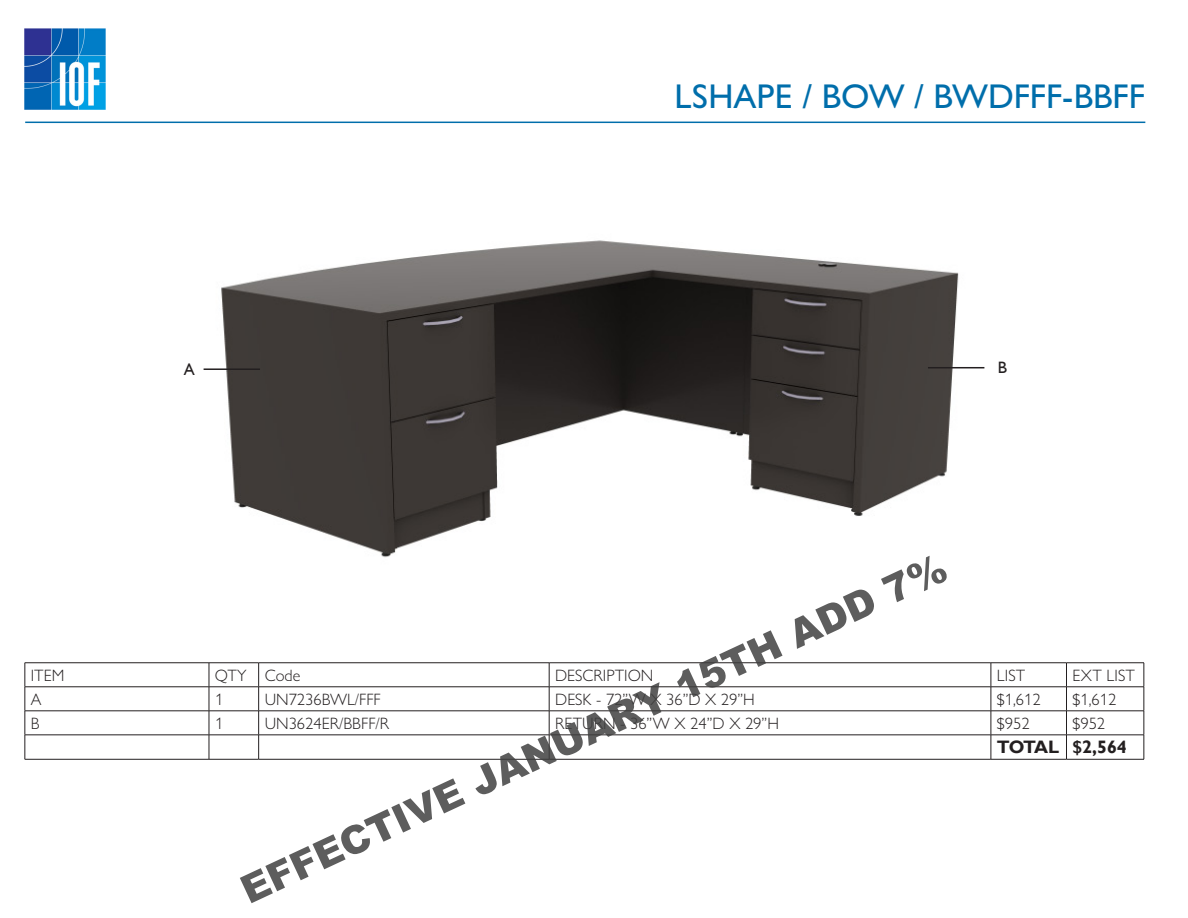
<style>
.page{position:relative;width:1188px;height:918px;background:#fff}
.page>*{position:absolute;margin:0;border:0;box-sizing:border-box;transform-origin:0 0}
.t1{font:900 39px "Arial";color:rgb(64 64 64/.85)}
.t2{font:500 34.5px "Gill Sans Nova";color:#006eab}
.t3{font:700 18px "Gill Sans";letter-spacing:-.035em;color:#231f20}
.t4{font:300 16.5px "Gill Sans Nova";color:#231f20}
.t5{font:16.5px "Gill Sans";color:#231f20}
</style>
<div class="page">
<img style="left:24px;top:28px;width:81px;height:81px">
<hr style="left:25px;top:122px;width:1120px;height:1px;background:#006eab">
<img style="left:203px;top:240px;width:782px;height:318px">
<hr style="left:25px;top:663px;width:184px;height:1px;background:#231f20">
<hr style="left:209px;top:663px;width:50px;height:1px;background:#231f20">
<hr style="left:259px;top:663px;width:290px;height:1px;background:#231f20">
<hr style="left:549px;top:663px;width:442px;height:1px;background:#231f20">
<hr style="left:991px;top:663px;width:75px;height:1px;background:#231f20">
<hr style="left:1066px;top:663px;width:78px;height:1px;background:#231f20">
<hr style="left:25px;top:687px;width:184px;height:1px;background:#231f20">
<hr style="left:209px;top:687px;width:50px;height:1px;background:#231f20">
<hr style="left:259px;top:687px;width:290px;height:1px;background:#231f20">
<hr style="left:549px;top:687px;width:442px;height:1px;background:#231f20">
<hr style="left:991px;top:687px;width:75px;height:1px;background:#231f20">
<hr style="left:1066px;top:687px;width:78px;height:1px;background:#231f20">
<hr style="left:25px;top:711px;width:184px;height:1px;background:#231f20">
<hr style="left:209px;top:711px;width:50px;height:1px;background:#231f20">
<hr style="left:259px;top:711px;width:290px;height:1px;background:#231f20">
<hr style="left:549px;top:711px;width:442px;height:1px;background:#231f20">
<hr style="left:991px;top:711px;width:75px;height:1px;background:#231f20">
<hr style="left:1066px;top:711px;width:78px;height:1px;background:#231f20">
<svg style="left:209px;top:663px;width:1px;height:96px"></svg>
<svg style="left:258px;top:663px;width:1px;height:96px"></svg>
<svg style="left:549px;top:663px;width:1px;height:96px"></svg>
<svg style="left:991px;top:663px;width:1px;height:96px"></svg>
<svg style="left:1066px;top:664px;width:1px;height:95px"></svg>
<hr style="left:25px;top:735px;width:184px;height:1px;background:#231f20">
<svg style="left:25px;top:663px;width:1px;height:96px"></svg>
<hr style="left:209px;top:735px;width:50px;height:1px;background:#231f20">
<hr style="left:259px;top:735px;width:290px;height:1px;background:#231f20">
<hr style="left:549px;top:735px;width:442px;height:1px;background:#231f20">
<hr style="left:991px;top:735px;width:75px;height:1px;background:#231f20">
<hr style="left:1066px;top:735px;width:78px;height:1px;background:#231f20">
<svg style="left:1144px;top:663px;width:1px;height:96px"></svg>
<hr style="left:25px;top:759px;width:184px;height:1px;background:#231f20">
<hr style="left:209px;top:759px;width:50px;height:1px;background:#231f20">
<hr style="left:259px;top:759px;width:290px;height:1px;background:#231f20">
<hr style="left:549px;top:759px;width:442px;height:1px;background:#231f20">
<hr style="left:991px;top:759px;width:75px;height:1px;background:#231f20">
<hr style="left:1066px;top:759px;width:78px;height:1px;background:#231f20">
<hr style="left:204px;top:368px;width:56px;height:2px;background:#231f20">
<hr style="left:928px;top:367px;width:56px;height:1px;background:#231f20">
<p class="t2" style="left:675px;top:75px;width:472px">LSHAPE / BOW / BWDFFF-BBFF</p>
<p class="t5" style="left:184px;top:360px;width:13px">A</p>
<p class="t5" style="left:998px;top:358px;width:11px">B</p>
<h1 class="t1" style="left:231px;top:866px;width:775px;rotate:-25deg">EFFECTIVE JANUARY 15TH ADD 7%</h1>
<p class="t4" style="left:31px;top:665px;width:35px">ITEM</p>
<p class="t4" style="left:215px;top:665px;width:33px">QTY</p>
<p class="t4" style="left:265px;top:665px;width:37px">Code</p>
<p class="t4" style="left:555px;top:665px;width:100px">DESCRIPTION</p>
<p class="t4" style="left:997px;top:665px;width:30px">LIST</p>
<p class="t4" style="left:1073px;top:665px;width:64px">EXT LIST</p>
<p class="t4" style="left:31px;top:689px;width:12px">A</p>
<p class="t4" style="left:215px;top:689px;width:10px">1</p>
<p class="t4" style="left:265px;top:689px;width:117px">UN7236BWL/FFF</p>
<p class="t4" style="left:555px;top:689px;width:201px">DESK - 72”W X 36”D X 29”H</p>
<p class="t4" style="left:997px;top:689px;width:45px">$1,612</p>
<p class="t4" style="left:1073px;top:689px;width:45px">$1,612</p>
<p class="t4" style="left:31px;top:713px;width:10px">B</p>
<p class="t4" style="left:215px;top:713px;width:10px">1</p>
<p class="t4" style="left:265px;top:713px;width:126px">UN3624ER/BBFF/R</p>
<p class="t4" style="left:555px;top:713px;width:225px">RETURN - 36”W X 24”D X 29”H</p>
<p class="t4" style="left:997px;top:713px;width:34px">$952</p>
<p class="t4" style="left:1073px;top:713px;width:34px">$952</p>
<p class="t3" style="left:997px;top:736px;width:64px">TOTAL</p>
<p class="t3" style="left:1072px;top:736px;width:56px">$2,564</p>
</div>
